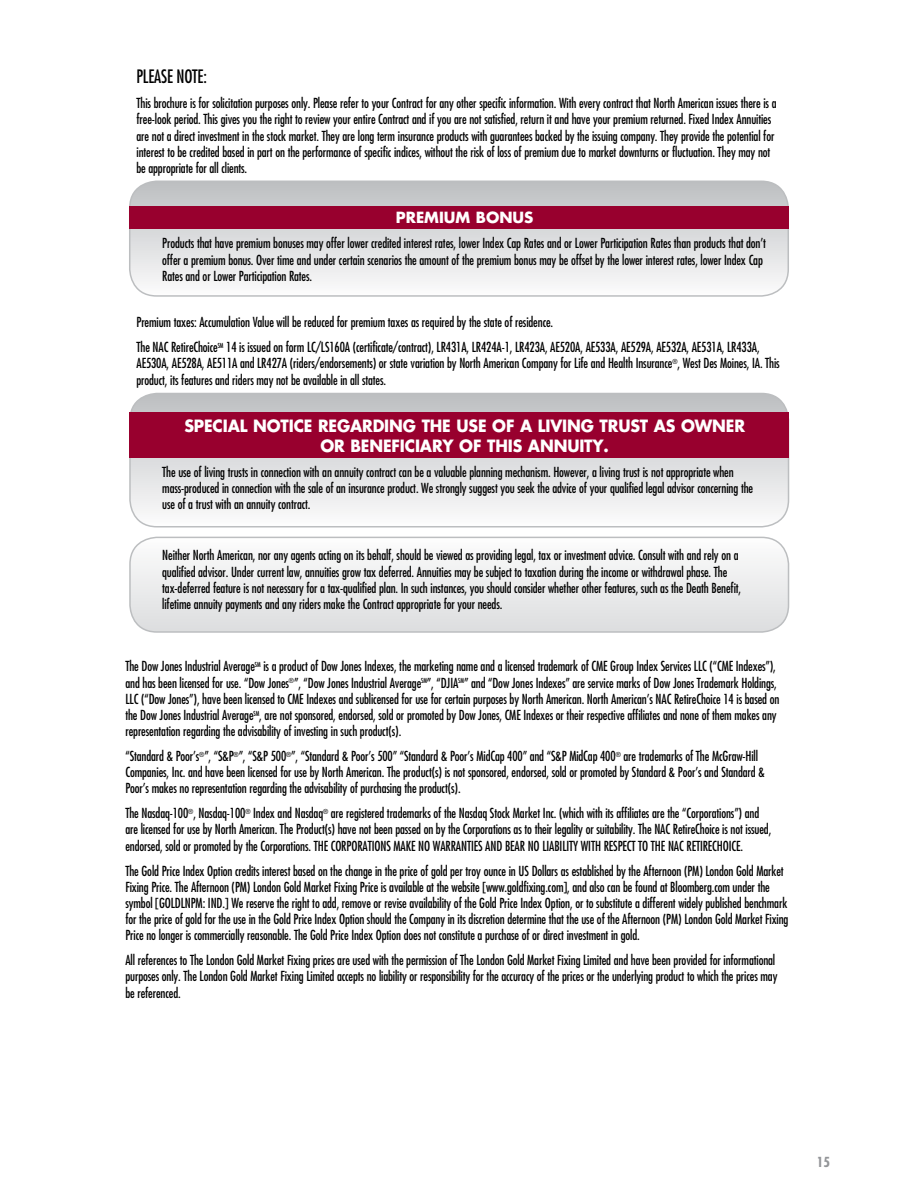
<style>
.page{position:relative;width:918px;height:1188px;background:#fff}
.page>*{position:absolute;margin:0;border:0;box-sizing:border-box;transform-origin:0 0}
.t1{font:condensed 18px "Futura Std";letter-spacing:-.01em;color:#000;scale:.95 1}
.t2{font:700 16.5px "Futura Std";letter-spacing:-.01em;color:#fff;scale:.95 1}
.t3{font:700 15px "Futura Std";color:#fff}
.t4{font:condensed 13.5px/16.2px "Futura Std";letter-spacing:-.01em;color:#000;scale:.95 1}
.t5{font:700 condensed 13.5px "Futura Std";color:#939598}
</style>
<div class="page">
<svg style="left:130px;top:181px;width:658px;height:114px"></svg>
<div style="left:129px;top:181px;width:660px;height:116px;border:2px solid #bcbec0;border-radius:27px"></div>
<div style="left:129px;top:206px;width:660px;height:23px;background:#98002e"></div>
<svg style="left:130px;top:394px;width:659px;height:133px"></svg>
<div style="left:129px;top:393px;width:660px;height:134px;border:2px solid #bcbec0;border-radius:27px"></div>
<div style="left:129px;top:412px;width:660px;height:46px;background:#98002e"></div>
<svg style="left:130px;top:537px;width:659px;height:94px"></svg>
<div style="left:129px;top:537px;width:660px;height:96px;border:2px solid #bcbec0;border-radius:27px"></div>
<h1 class="t1" style="left:136px;top:66px;width:76px">PLEASE NOTE:</h1>
<p class="t4" style="left:136px;top:95px;width:675px">This brochure is for solicitation purposes only. Please refer to your Contract for any other specific information. With every contract that North American issues there is a free-look period. This gives you the right to review your entire Contract and if you are not satisfied, return it and have your premium returned. Fixed Index Annuities are not a direct investment in the stock market. They are long term insurance products with guarantees backed by the issuing company. They provide the potential for interest to be credited based in part on the performance of specific indices, without the risk of loss of premium due to market downturns or fluctuation. They may not be appropriate for all clients.</p>
<p class="t3" style="left:396px;top:208px;width:139px">PREMIUM BONUS</p>
<p class="t4" style="left:162px;top:235px;width:637px">Products that have premium bonuses may offer lower credited interest rates, lower Index Cap Rates and or Lower Participation Rates than products that don’t offer a premium bonus. Over time and under certain scenarios the amount of the premium bonus may be offset by the lower interest rates, lower Index Cap<br>Rates and or Lower Participation Rates.</p>
<p class="t4" style="left:136px;top:310px;width:658px;line-height:24.9px">Premium taxes: Accumulation Value will be reduced for premium taxes as required by the state of residence.<br>The NAC RetireChoice<sup>SM</sup> 14 is issued on form LC/LS160A (certificate/contract), LR431A, LR424A-1, LR423A, AE520A, AE533A, AE529A, AE532A, AE531A, LR433A,</p>
<p class="t4" style="left:136px;top:355px;width:679px">AE530A, AE528A, AE511A and LR427A (riders/endorsements) or state variation by North American Company for Life and Health Insurance<sup>®</sup>, West Des Moines, IA. This product, its features and riders may not be available in all states.</p>
<p class="t2" style="left:184px;top:415px;width:261px">SPECIAL NOTICE REGARDING THE</p>
<p class="t2" style="left:457px;top:415px;width:11px">USE</p>
<p class="t2" style="left:492px;top:415px;width:144px">OF A LIVING TRUST</p>
<p class="t2" style="left:654px;top:415px;width:98px">AS OWNE R</p>
<p class="t2" style="left:321px;top:435px;width:54px">OR BENE</p>
<p class="t2" style="left:392px;top:435px;width:111px">FICIARY OF THIS</p>
<p class="t2" style="left:528px;top:435px;width:25px">ANNUITY</p>
<p class="t2" style="left:604px;top:435px;width:7px">.</p>
<p class="t4" style="left:162px;top:464px;width:624px">The use of living trusts in connection with an annuity contract can be a valuable planning mechanism. However, a living trust is not appropriate when mass-produced in connection with the sale of an insurance product. We strongly suggest you seek the advice of your qualified legal advisor concerning the use of a trust with an annuity contract.</p>
<p class="t4" style="left:162px;top:547px;width:611px">Neither North American, nor any agents acting on its behalf, should be viewed as providing legal, tax or investment advice. Consult with and rely on a qualified advisor. Under current law, annuities grow tax deferred. Annuities may be subject to taxation during the income or withdrawal phase. The tax-deferred feature is not necessary for a tax-qualified plan. In such instances, you should consider whether other features, such as the Death Benefit, lifetime annuity payments and any riders make the Contract appropriate for your needs.</p>
<p class="t4" style="left:125px;top:658px;width:690px">The Dow Jones Industrial Average<sup>SM</sup> is a product of Dow Jones Indexes, the marketing name and a licensed trademark of CME Group Index Services LLC (“CME Indexes”), and has been licensed for use. “Dow Jones<sup>®</sup>”, “Dow Jones Industrial Average<sup>SM</sup>”, “DJIA<sup>SM</sup>” and “Dow Jones Indexes” are service marks of Dow Jones Trademark Holdings, LLC (“Dow Jones”), have been licensed to CME Indexes and sublicensed for use for certain purposes by North American. North American’s NAC RetireChoice 14 is based on the Dow Jones Industrial Average<sup>SM</sup>, are not sponsored, endorsed, sold or promoted by Dow Jones, CME Indexes or their respective affiliates and none of them makes any representation regarding the advisability of investing in such product(s).</p>
<p class="t4" style="left:125px;top:748px;width:674px">“Standard &amp; Poor’s<sup>®</sup>”, “S&amp;P<sup>®</sup>”, “S&amp;P 500<sup>®</sup>”, “Standard &amp; Poor’s 500” “Standard &amp; Poor’s MidCap 400” and “S&amp;P MidCap 400<sup>®</sup> are trademarks of The McGraw-Hill<br>Companies, Inc. and have been licensed for use by North American. The product(s) is not sponsored, endorsed, sold or promoted by Standard &amp; Poor’s and Standard &amp;<br>Poor’s makes no representation regarding the advisability of purchasing the product(s).</p>
<p class="t4" style="left:125px;top:805px;width:681px">The Nasdaq-100<sup>®</sup>, Nasdaq-100<sup>®</sup> Index and Nasdaq<sup>®</sup> are registered trademarks of the Nasdaq Stock Market Inc. (which with its affiliates are the “Corporations”) and are licensed for use by North American. The Product(s) have not been passed on by the Corporations as to their legality or suitability. The NAC RetireChoice is not issued, endorsed, sold or promoted by the Corporations. THE CORPORATIONS MAKE NO WARRANTIES AND BEAR NO LIABILITY WITH RESPECT TO THE NAC RETIRECHOICE.</p>
<p class="t4" style="left:125px;top:862px;width:700px">The Gold Price Index Option credits interest based on the change in the price of gold per troy ounce in US Dollars as established by the Afternoon (PM) London Gold Market Fixing Price. The Afternoon (PM) London Gold Market Fixing Price is available at the website [www.goldfixing.com], and also can be found at Bloomberg.com under the symbol [GOLDLNPM: IND.] We reserve the right to add, remove or revise availability of the Gold Price Index Option, or to substitute a different widely published benchmark for the price of gold for the use in the Gold Price Index Option should the Company in its discretion determine that the use of the Afternoon (PM) London Gold Market Fixing Price no longer is commercially reasonable. The Gold Price Index Option does not constitute a purchase of or direct investment in gold.</p>
<p class="t4" style="left:125px;top:952px;width:688px">All references to The London Gold Market Fixing prices are used with the permission of The London Gold Market Fixing Limited and have been provided for informational purposes only. The London Gold Market Fixing Limited accepts no liability or responsibility for the accuracy of the prices or the underlying product to which the prices may be referenced.</p>
<p class="t5" style="left:817px;top:1153px;width:15px">15</p>
</div>
